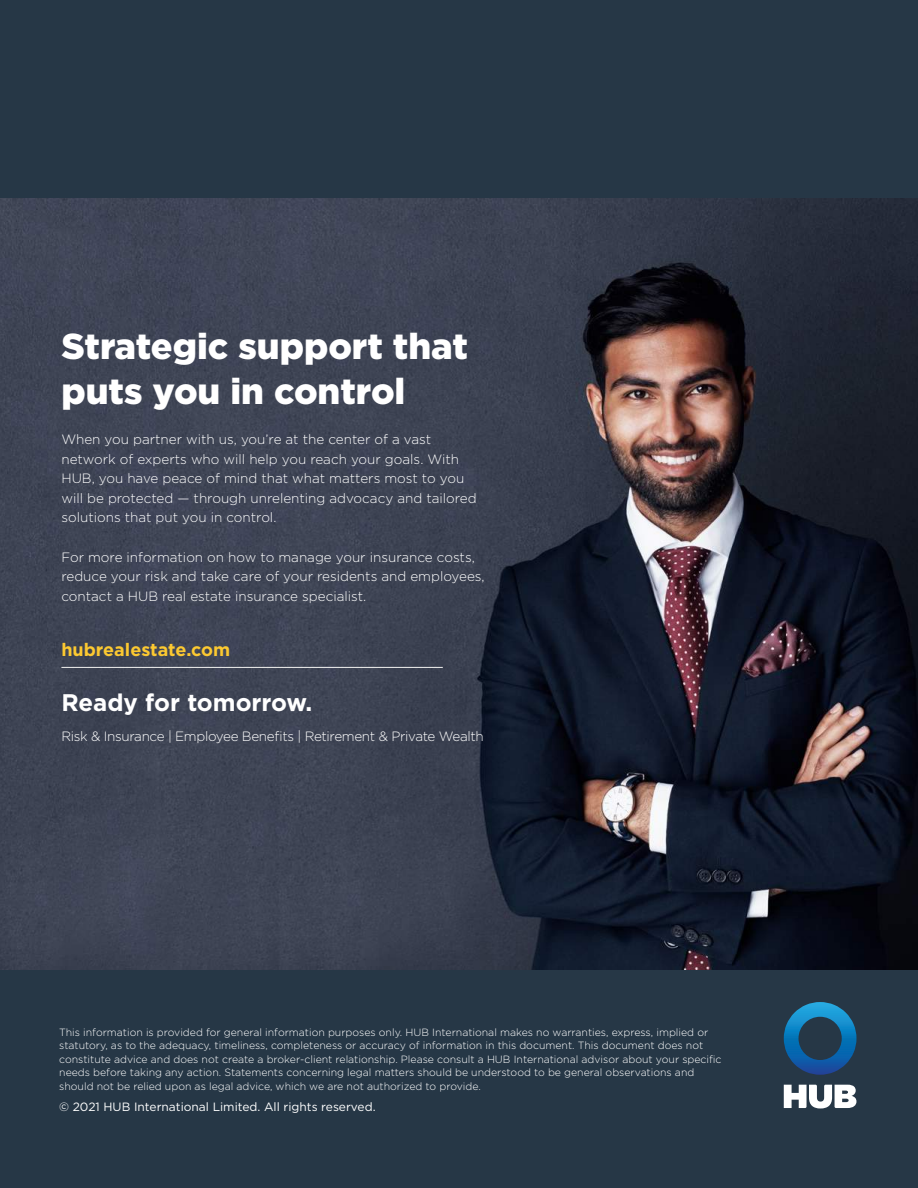
<style>
.page{position:relative;width:918px;height:1188px;background:#263746}
.page>*{position:absolute;margin:0;border:0;box-sizing:border-box;transform-origin:0 0}
.t1{font:900 36px/45px "Gotham";color:#fff}
.t2{font:700 24px "Gotham";color:#fff}
.t3{font:700 18px "Gotham";color:#fcc931}
.t4{font:300 13.5px/19.5px "Gotham";color:#fff}
.t5{font:300 13.5px "Gotham";letter-spacing:-.025em;color:#fff}
.t6{font:12px "Gotham";color:#fff}
.t7{font:300 10.5px/13.5px "Gotham";color:#fff}
</style>
<div class="page">
<img style="left:0;top:199px;width:918px;height:771px">
<svg style="left:784px;top:1085px;width:72px;height:23px"></svg>
<svg style="left:784px;top:1002px;width:72px;height:73px"></svg>
<hr style="left:61px;top:667px;width:382px;height:1px;background:#f4f4f2">
<h1 class="t1" style="left:61px;top:324px;width:408px">Strategic support that puts you in control</h1>
<p class="t4" style="left:61px;top:429px;width:417px">When you partner with us, you’re at the center of a vast network of experts who will help you reach your goals. With HUB, you have peace of mind that what matters most to you will be protected — through unrelenting advocacy and tailored solutions that put you in control.</p>
<p class="t4" style="left:61px;top:547px;width:425px">For more information on how to manage your insurance costs, reduce your risk and take care of your residents and employees, contact a HUB real estate insurance specialist.</p>
<h3 class="t3" style="left:61px;top:637px;width:170px">hubrealestate.com</h3>
<h2 class="t2" style="left:61px;top:687px;width:253px">Ready for tomorrow.</h2>
<p class="t5" style="left:61px;top:728px;width:424px">Risk &amp; Insurance | Employee Benefits | Retirement &amp; Private Wealth</p>
<p class="t7" style="left:59px;top:1025px;width:664px">This information is provided for general information purposes only. HUB International makes no warranties, express, implied or statutory, as to the adequacy, timeliness, completeness or accuracy of information in this document. This document does not constitute advice and does not create a broker-client relationship. Please consult a HUB International advisor about your specific needs before taking any action. Statements concerning legal matters should be understood to be general observations and should not be relied upon as legal advice, which we are not authorized to provide.</p>
<p class="t6" style="left:59px;top:1099px;width:318px">© 2021 HUB International Limited. All rights reserved.</p>
</div>
